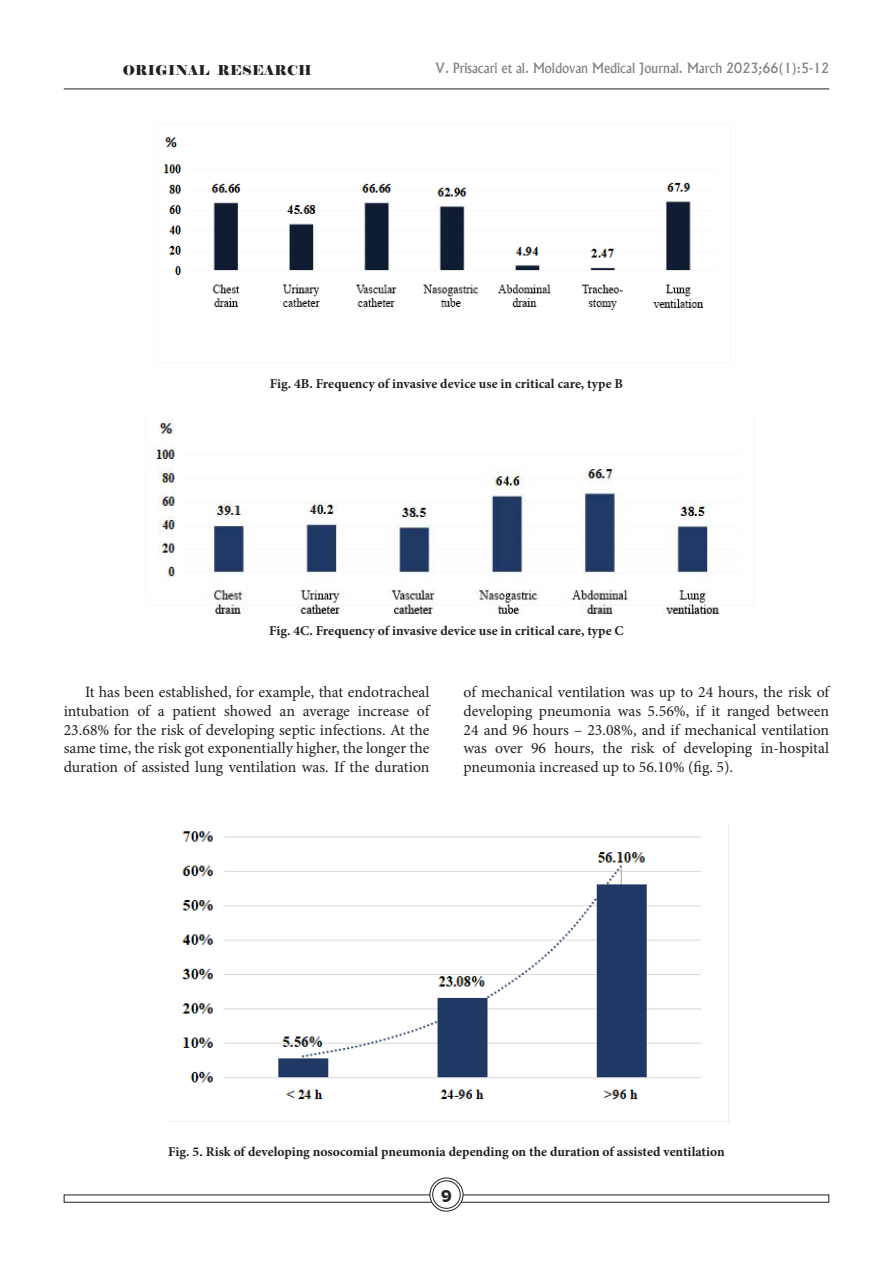
<style>
.page{position:relative;width:893px;height:1276px;background:#fff}
.page>*{position:absolute;margin:0;border:0;box-sizing:border-box;transform-origin:0 0}
.t1{font:15.75px/18.6px "Minion Pro";letter-spacing:-.005em;color:#231f20;text-align:justify}
.t2{font:15px "Adver Gothic";color:#231f20;scale:.9 1}
.t3{font:700 13.5px "Minion Pro";color:#231f20}
.t4{font:500 13.5px "Albertus";color:#808285;scale:.95 1}
.t5{font:13.5px "Elephant";letter-spacing:.025em;color:#231f20}
</style>
<div class="page">
<hr style="left:64px;top:89px;width:765px;height:1px;background:#231f20">
<svg style="left:430px;top:1178px;width:33px;height:33px"></svg>
<div style="left:429px;top:1177px;width:34px;height:34px;border:1px solid #231f20;border-radius:50%"></div>
<div style="left:433px;top:1180px;width:27px;height:28px;background:#fff;border-radius:50%"></div>
<div style="left:432px;top:1180px;width:29px;height:28px;border:1px solid #231f20;border-radius:50%"></div>
<img style="left:163px;top:137px;width:541px;height:173px">
<img style="left:154px;top:418px;width:566px;height:196px">
<img style="left:169px;top:825px;width:560px;height:297px">
<p class="t5" style="left:123px;top:61px;width:191px">ORIGINAL RESEARCH</p>
<p class="t4" style="left:435px;top:59px;width:416px">V. Prisacari et al. Moldovan Medical Journal. March 2023;66(1):5-12</p>
<p class="t3" style="left:270px;top:374px;width:355px">Fig. 4B. Frequency of invasive device use in critical care, type B</p>
<p class="t3" style="left:269px;top:621px;width:356px">Fig. 4C. Frequency of invasive device use in critical care, type C</p>
<p class="t1" style="left:64px;top:683px;width:367px;text-indent:21px">It has been established, for example, that endotracheal intubation of a patient showed an average increase of 23.68% for the risk of developing septic infections. At the same time, the risk got exponentially higher, the longer the duration of assisted lung ventilation was. If the duration</p>
<p class="t1" style="left:463px;top:683px;width:367px">of mechanical ventilation was up to 24 hours, the risk of developing pneumonia was 5.56%, if it ranged between 24 and 96 hours – 23.08%, and if mechanical ventilation was over 96 hours, the risk of developing in-hospital pneumonia increased up to 56.10% (fig. 5).</p>
<p class="t3" style="left:168px;top:1142px;width:558px">Fig. 5. Risk of developing nosocomial pneumonia depending on the duration of assisted ventilation</p>
<p class="t2" style="left:441px;top:1186px;width:14px">9</p>
</div>
